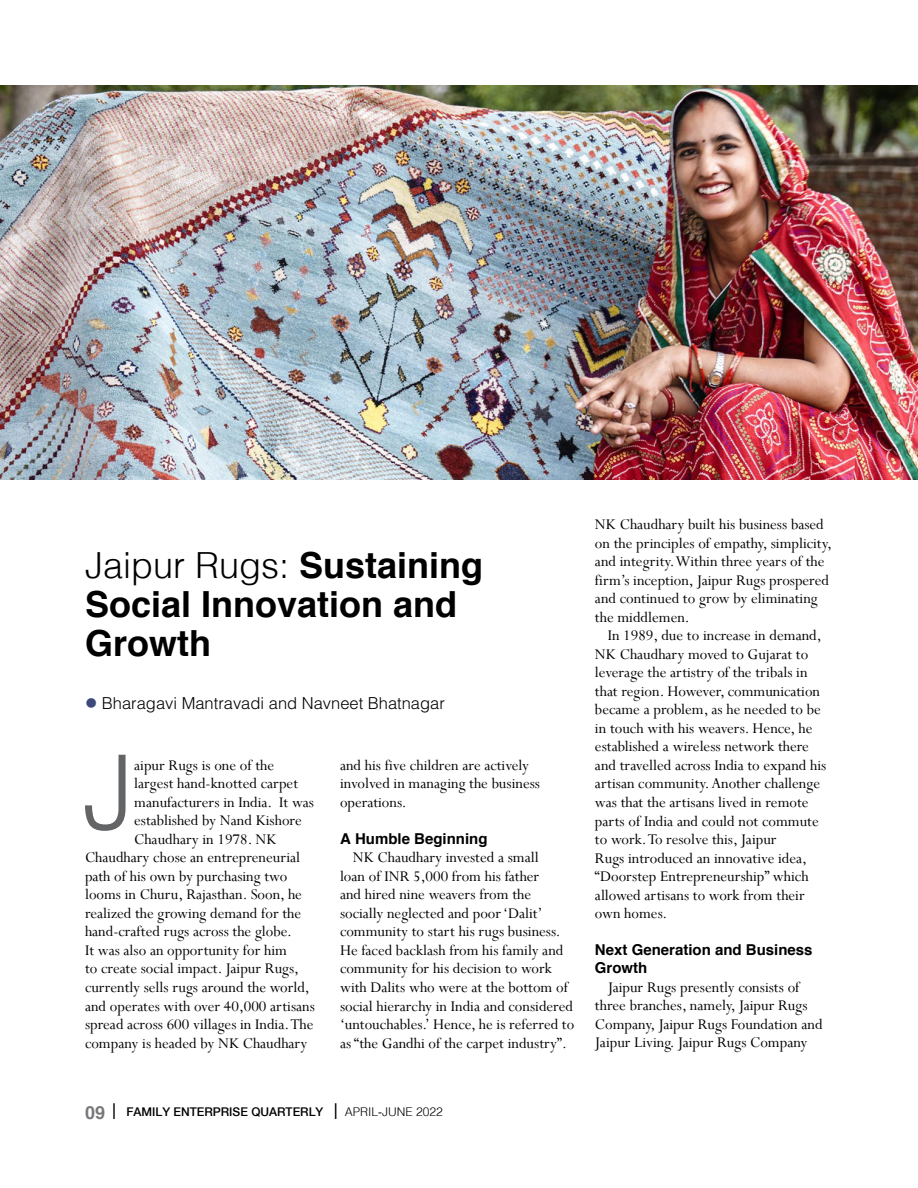
<style>
.page{position:relative;width:918px;height:1188px;background:#fff}
.page>*{position:absolute;margin:0;border:0;box-sizing:border-box;transform-origin:0 0}
.t1{font:300 103.05px "Helvetica";color:#636466}
.t2{font:700 36px/39px "Helvetica";color:#000}
.t3{font:16.5px/18.5px "Perpetua";color:#000}
.t4{font:300 16.5px "Helvetica LT Std";color:#000}
.t5{font:700 15px/18.5px "Helvetica";color:#000}
.t6{font:500 12px "Helvetica Neue";color:#000}
.s1{font-weight:300}
.s2{color:#3d497b}
.s3{font-family:"Helvetica";font-weight:700;font-size:18px;color:#77787b}
.s4{font-family:"Helvetica";font-weight:300;font-stretch:condensed;font-size:21px}
.s5{font-family:"Helvetica";font-weight:300}
</style>
<div class="page">
<img style="left:0;top:85px;width:918px;height:395px">
<h2 class="t2" style="left:85px;top:545px;width:400px"><span class="s1">Jaipur Rugs:</span> Sustaining<br>Social Innovation and<br>Growth</h2>
<p class="t4" style="left:85px;top:692px;width:361px"><span class="s2">●</span> Bharagavi Mantravadi and Navneet Bhatnagar</p>
<h1 class="t1" style="left:83px;top:728px;width:53px">J</h1>
<p class="t3" style="left:134px;top:756px;width:141px">aipur Rugs is one of the</p>
<p class="t3" style="left:134px;top:774px;width:165px">largest hand-knotted carpet</p>
<p class="t3" style="left:134px;top:793px;width:181px">manufacturers in India. It was</p>
<p class="t3" style="left:134px;top:811px;width:169px">established by Nand Kishore</p>
<p class="t3" style="left:134px;top:830px;width:144px">Chaudhary in 1978. NK</p>
<p class="t3" style="left:85px;top:848px;width:217px">Chaudhary chose an entrepreneurial</p>
<p class="t3" style="left:85px;top:867px;width:204px">path of his own by purchasing two</p>
<p class="t3" style="left:85px;top:885px;width:218px">looms in Churu, Rajasthan. Soon, he</p>
<p class="t3" style="left:85px;top:904px;width:218px">realized the growing demand for the</p>
<p class="t3" style="left:85px;top:922px;width:208px">hand-crafted rugs across the globe.</p>
<p class="t3" style="left:85px;top:941px;width:204px">It was also an opportunity for him</p>
<p class="t3" style="left:85px;top:959px;width:216px">to create social impact. Jaipur Rugs,</p>
<p class="t3" style="left:85px;top:978px;width:226px">currently sells rugs around the world,</p>
<p class="t3" style="left:85px;top:996px;width:231px">and operates with over 40,000 artisans</p>
<p class="t3" style="left:85px;top:1015px;width:230px">spread across 600 villages in India. The</p>
<p class="t3" style="left:85px;top:1033px;width:224px">company is headed by NK Chaudhary</p>
<p class="t3" style="left:340px;top:756px;width:202px">and his five children are actively involved in managing the business operations.</p>
<p class="t5" style="left:340px;top:829px;width:149px">A Humble Beginning</p>
<p class="t3" style="left:340px;top:848px;width:236px;text-indent:13px">NK Chaudhary invested a small<br>loan of INR 5,000 from his father<br>and hired nine weavers from the socially neglected and poor ‘Dalit’ community to start his rugs business.<br>He faced backlash from his family and community for his decision to work with Dalits who were at the bottom of social hierarchy in India and considered ‘untouchables.’ Hence, he is referred to as “the Gandhi of the carpet industry”.</p>
<p class="t6" style="left:85px;top:1104px;width:359px"><span class="s3">09</span> <span class="s4">I</span> FAMILY ENTERPRISE QUARTERLY <span class="s4">I</span> <span class="s5">APRIL-JUNE 2022</span></p>
<p class="t3" style="left:595px;top:515px;width:238px">NK Chaudhary built his business based on the principles of empathy, simplicity, and integrity. Within three years of the firm’s inception, Jaipur Rugs prospered and continued to grow by eliminating the middlemen.</p>
<p class="t3" style="left:595px;top:626px;width:233px;text-indent:13px">In 1989, due to increase in demand, NK Chaudhary moved to Gujarat to leverage the artistry of the tribals in that region. However, communication became a problem, as he needed to be in touch with his weavers. Hence, he established a wireless network there and travelled across India to expand his artisan community. Another challenge was that the artisans lived in remote parts of India and could not commute to work. To resolve this, Jaipur<br>Rugs introduced an innovative idea, “Doorstep Entrepreneurship” which allowed artisans to work from their own homes.</p>
<p class="t5" style="left:595px;top:940px;width:219px">Next Generation and Business<br>Growth</p>
<p class="t3" style="left:595px;top:978px;width:229px;text-indent:13px">Jaipur Rugs presently consists of three branches, namely, Jaipur Rugs Company, Jaipur Rugs Foundation and Jaipur Living. Jaipur Rugs Company</p>
</div>
